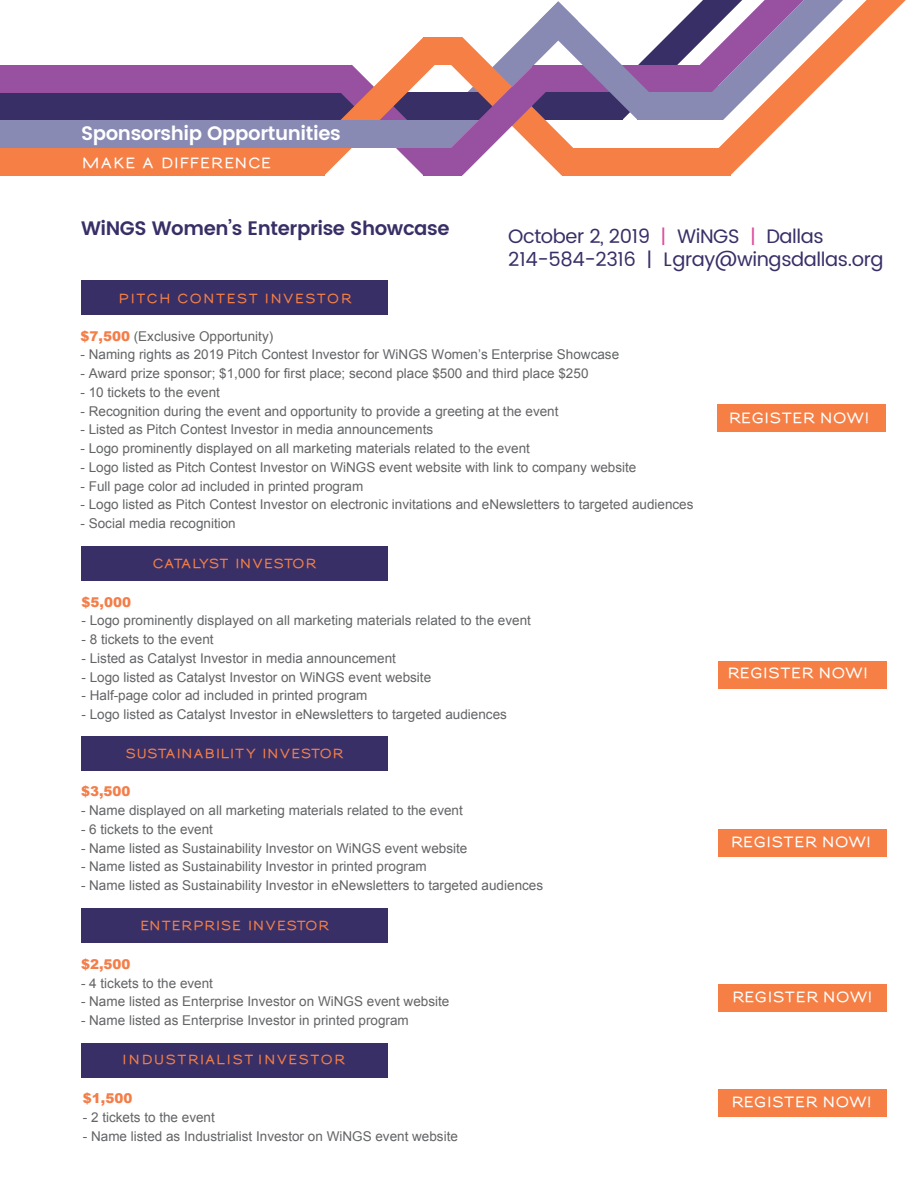
<style>
.page{position:relative;width:918px;height:1188px;background:#fff}
.page>*{position:absolute;margin:0;border:0;box-sizing:border-box;transform-origin:0 0}
.t1{font:19.5px/23.4px "Poppins";letter-spacing:-.02em;color:#382f67}
.t2{font:600 19.5px "Poppins";letter-spacing:-.02em;color:#382f67}
.t3{font:600 19.5px "Poppins";letter-spacing:-.02em;color:#fff}
.t4{font:13.5px "Arial";color:#636466}
.t5{font:800 13.5px "Sansumi";letter-spacing:.085em;color:#fff}
.t6{font:900 13.5px "Arial";color:#f47d48}
.t7{font:800 13.5px "Sansumi";letter-spacing:.105em;color:#fff}
.t8{font:800 12px "Sansumi";letter-spacing:.175em;color:#f57f45}
.t9{font:800 12px "Sansumi";letter-spacing:.105em;color:#f57f45}
.t10{font:800 12px "Sansumi";letter-spacing:.11em;color:#f57f45}
.t11{font:800 12px "Sansumi";letter-spacing:.085em;color:#f57f45}
.s1{color:#db4e9c}
.s2{font-weight:900;color:#f47d48}
</style>
<div class="page">
<div style="left:0;top:92px;width:622px;height:28px;background:#382f67"></div>
<div style="left:0;top:65px;width:352px;height:27px;background:#9851a0"></div>
<div style="left:0;top:148px;width:324px;height:28px;background:#f57f45"></div>
<div style="left:0;top:120px;width:451px;height:28px;background:#898ab3"></div>
<svg style="left:305px;top:0;width:601px;height:176px"></svg>
<div style="left:81px;top:280px;width:307px;height:35px;background:#382f67"></div>
<div style="left:81px;top:546px;width:307px;height:35px;background:#382f67"></div>
<div style="left:81px;top:736px;width:307px;height:35px;background:#382f67"></div>
<div style="left:81px;top:908px;width:307px;height:35px;background:#382f67"></div>
<div style="left:81px;top:1043px;width:307px;height:35px;background:#382f67"></div>
<div style="left:718px;top:404px;width:168px;height:28px;background:#f57f45"></div>
<div style="left:718px;top:661px;width:168px;height:27px;background:#f57f45"></div>
<div style="left:719px;top:829px;width:168px;height:27px;background:#f57f45"></div>
<div style="left:719px;top:984px;width:168px;height:28px;background:#f57f45"></div>
<div style="left:718px;top:1089px;width:168px;height:28px;background:#f57f45"></div>
<h1 class="t3" style="left:81px;top:118px;width:261px">Sponsorship Opportunities</h1>
<p class="t7" style="left:82px;top:155px;width:190px">MAKE A DIFFERENCE</p>
<h1 class="t2" style="left:81px;top:214px;width:370px">WiNGS Women’s Enterprise Showcase</h1>
<h1 class="t1" style="left:508px;top:225px;width:377px">October 2, 2019 <span class="s1">|</span> WiNGS <span class="s1">|</span> Dallas<br>214-584-2316 | Lgray@wingsdallas.org</h1>
<p class="t8" style="left:119px;top:291px;width:233px">PITCH CONTEST INVESTOR</p>
<p class="t4" style="left:81px;top:327px;width:194px"><span class="s2">$7,500</span> (Exclusive Opportunity)</p>
<p class="t4" style="left:81px;top:346px;width:540px">- Naming rights as 2019 Pitch Contest Investor for WiNGS Women’s Enterprise Showcase</p>
<p class="t4" style="left:81px;top:365px;width:510px">- Award prize sponsor; $1,000 for first place; second place $500 and third place $250</p>
<p class="t4" style="left:81px;top:383px;width:141px">- 10 tickets to the event</p>
<p class="t4" style="left:81px;top:402px;width:480px">- Recognition during the event and opportunity to provide a greeting at the event</p>
<p class="t4" style="left:81px;top:421px;width:354px">- Listed as Pitch Contest Investor in media announcements</p>
<p class="t4" style="left:81px;top:440px;width:451px">- Logo prominently displayed on all marketing materials related to the event</p>
<p class="t4" style="left:81px;top:458px;width:557px">- Logo listed as Pitch Contest Investor on WiNGS event website with link to company website</p>
<p class="t4" style="left:81px;top:477px;width:284px">- Full page color ad included in printed program</p>
<p class="t4" style="left:81px;top:496px;width:615px">- Logo listed as Pitch Contest Investor on electronic invitations and eNewsletters to targeted audiences</p>
<p class="t4" style="left:81px;top:515px;width:157px">- Social media recognition</p>
<p class="t11" style="left:153px;top:557px;width:164px">CATALYST INVESTOR</p>
<p class="t6" style="left:82px;top:592px;width:51px">$5,000</p>
<p class="t4" style="left:82px;top:612px;width:451px">- Logo prominently displayed on all marketing materials related to the event</p>
<p class="t4" style="left:82px;top:631px;width:134px">- 8 tickets to the event</p>
<p class="t4" style="left:82px;top:649px;width:316px">- Listed as Catalyst Investor in media announcement</p>
<p class="t4" style="left:82px;top:668px;width:351px">- Logo listed as Catalyst Investor on WiNGS event website</p>
<p class="t4" style="left:82px;top:687px;width:287px">- Half-page color ad included in printed program</p>
<p class="t4" style="left:82px;top:706px;width:427px">- Logo listed as Catalyst Investor in eNewsletters to targeted audiences</p>
<p class="t9" style="left:126px;top:746px;width:218px">SUSTAINABILIT Y INVESTOR</p>
<p class="t6" style="left:81px;top:782px;width:51px">$3,500</p>
<p class="t4" style="left:81px;top:802px;width:383px">- Name displayed on all marketing materials related to the event</p>
<p class="t4" style="left:81px;top:820px;width:134px">- 6 tickets to the event</p>
<p class="t4" style="left:81px;top:839px;width:388px">- Name listed as Sustainability Investor on WiNGS event website</p>
<p class="t4" style="left:81px;top:858px;width:347px">- Name listed as Sustainability Investor in printed program</p>
<p class="t4" style="left:81px;top:877px;width:464px">- Name listed as Sustainability Investor in eNewsletters to targeted audiences</p>
<p class="t10" style="left:140px;top:919px;width:189px">ENTERPRISE INVESTOR</p>
<p class="t6" style="left:81px;top:954px;width:51px">$2,500</p>
<p class="t4" style="left:81px;top:974px;width:134px">- 4 tickets to the event</p>
<p class="t4" style="left:81px;top:993px;width:370px">- Name listed as Enterprise Investor on WiNGS event website</p>
<p class="t4" style="left:81px;top:1011px;width:329px">- Name listed as Enterprise Investor in printed program</p>
<p class="t8" style="left:123px;top:1053px;width:223px">INDUSTRIALIST INVESTOR</p>
<p class="t6" style="left:83px;top:1089px;width:51px">$1,500</p>
<p class="t4" style="left:83px;top:1109px;width:134px">- 2 tickets to the event</p>
<p class="t4" style="left:83px;top:1127px;width:377px">- Name listed as Industrialist Investor on WiNGS event website</p>
<p class="t5" style="left:729px;top:410px;width:141px">REGISTER NOW!</p>
<p class="t5" style="left:728px;top:665px;width:141px">REGISTER NOW!</p>
<p class="t5" style="left:731px;top:834px;width:141px">REGISTER NOW!</p>
<p class="t5" style="left:733px;top:989px;width:141px">REGISTER NOW!</p>
<p class="t5" style="left:732px;top:1094px;width:141px">REGISTER NOW!</p>
</div>
